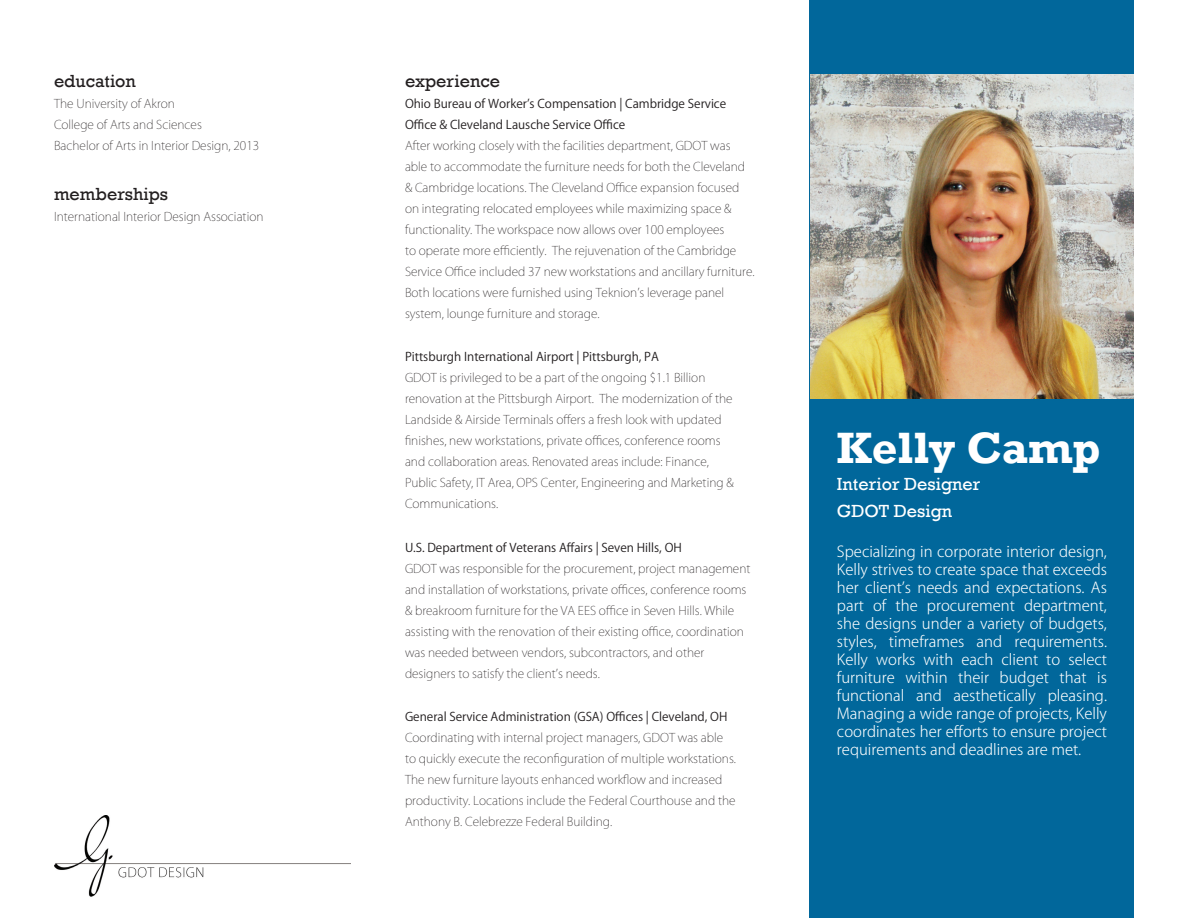
<style>
.page{position:relative;width:1188px;height:918px;background:#fff}
.page>*{position:absolute;margin:0;border:0;box-sizing:border-box;transform-origin:0 0}
.t1{font:700 45px "Rockwell";color:#fff}
.t2{font:18px "Rockwell";color:#231f20}
.t3{font:18px/27px "Rockwell";color:#fff}
.t4{font:300 15px/18px "Koz Go Pro";color:#fff;text-align:justify}
.t5{font:200 12px/21px "Koz Go Pro";color:#231f20}
.t6{font:12px/21px "Koz Go Pro";color:#231f20}
</style>
<div class="page">
<div style="left:810px;top:0;width:324px;height:918px;background:#01679b"></div>
<img style="left:54px;top:816px;width:297px;height:81px">
<img style="left:810px;top:75px;width:324px;height:324px">
<h2 class="t2" style="left:54px;top:71px;width:83px">education</h2>
<p class="t5" style="left:54px;top:93px;width:207px">The University of Akron<br>College of Arts and Sciences<br>Bachelor of Arts in Interior Design, 2013</p>
<h2 class="t2" style="left:54px;top:184px;width:116px">memberships</h2>
<p class="t5" style="left:54px;top:206px;width:211px">International Interior Design Association</p>
<h2 class="t2" style="left:405px;top:71px;width:97px">experience</h2>
<p class="t6" style="left:405px;top:94px;width:323px">Ohio Bureau of Worker’s Compensation | Cambridge Service<br>Office &amp; Cleveland Lausche Service Office</p>
<p class="t5" style="left:405px;top:135px;width:351px">After working closely with the facilities department, GDOT was able to accommodate the furniture needs for both the Cleveland &amp; Cambridge locations. The Cleveland Office expansion focused on integrating relocated employees while maximizing space &amp; functionality. The workspace now allows over 100 employees<br>to operate more efficiently. The rejuvenation of the Cambridge Service Office included 37 new workstations and ancillary furniture.<br>Both locations were furnished using Teknion’s leverage panel system, lounge furniture and storage.</p>
<p class="t6" style="left:405px;top:346px;width:256px">Pittsburgh International Airport | Pittsburgh, PA</p>
<p class="t5" style="left:405px;top:367px;width:330px">GDOT is privileged to be a part of the ongoing $1.1 Billion renovation at the Pittsburgh Airport. The modernization of the Landside &amp; Airside Terminals offers a fresh look with updated finishes, new workstations, private offices, conference rooms and collaboration areas. Renovated areas include: Finance, Public Safety, IT Area, OPS Center, Engineering and Marketing &amp; Communications.</p>
<p class="t6" style="left:405px;top:537px;width:278px">U.S. Department of Veterans Affairs | Seven Hills, OH</p>
<p class="t5" style="left:405px;top:558px;width:347px">GDOT was responsible for the procurement, project management and installation of workstations, private offices, conference rooms &amp; breakroom furniture for the VA EES office in Seven Hills. While assisting with the renovation of their existing office, coordination was needed between vendors, subcontractors, and other designers to satisfy the client’s needs.</p>
<p class="t6" style="left:405px;top:707px;width:324px">General Service Administration (GSA) Offices | Cleveland, OH</p>
<p class="t5" style="left:405px;top:727px;width:333px">Coordinating with internal project managers, GDOT was able to quickly execute the reconfiguration of multiple workstations.<br>The new furniture layouts enhanced workflow and increased productivity. Locations include the Federal Courthouse and the Anthony B. Celebrezze Federal Building.</p>
<h1 class="t1" style="left:837px;top:421px;width:265px">Kelly Camp</h1>
<h2 class="t3" style="left:837px;top:471px;width:145px">Interior Designer<br>GDOT Design</h2>
<p class="t4" style="left:837px;top:542px;width:272px">Specializing in corporate interior design, Kelly strives to create space that exceeds her client’s needs and expectations. As part of the procurement department, she designs under a variety of budgets, styles, timeframes and requirements.<br>Kelly works with each client to select furniture within their budget that is functional and aesthetically pleasing.<br>Managing a wide range of projects, Kelly coordinates her efforts to ensure project requirements and deadlines are met.</p>
</div>
